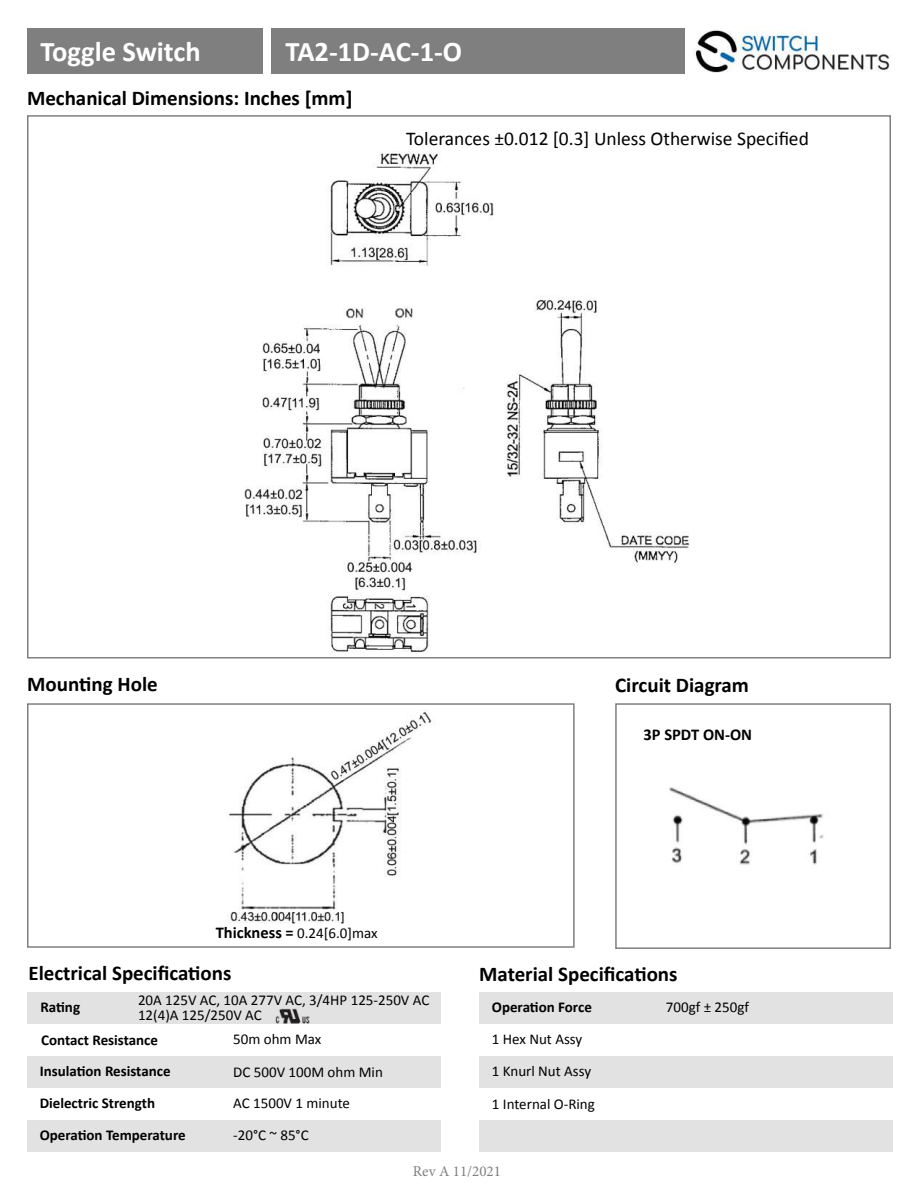
<style>
.page{position:relative;width:918px;height:1188px;background:#fff}
.page>*{position:absolute;margin:0;border:0;box-sizing:border-box;transform-origin:0 0}
.t1{font:700 28.5px "Calibri";color:#fff}
.t2{font:700 21px "Calibri";color:#000}
.t3{font:19.5px "Calibri";color:#000}
.t4{font:700 16.5px "Calibri";color:#000}
.t5{font:15px/15.9px "Calibri";color:#000}
.t6{font:700 15px/32.1px "Calibri";color:#000}
.t7{font:15px "Minion Pro";color:#7f7f7f}
.s1{font-weight:700;font-size:16.5px}
</style>
<div class="page">
<img style="left:695px;top:30px;width:196px;height:43px">
<div style="left:27px;top:29px;width:236px;height:45px;background:#7f7f7f"></div>
<img style="left:228px;top:709px;width:204px;height:215px">
<div style="left:27px;top:703px;width:548px;height:245px;border:2px solid #7f7f7f"></div>
<img style="left:244px;top:151px;width:445px;height:501px">
<img style="left:669px;top:787px;width:155px;height:78px">
<div style="left:615px;top:703px;width:276px;height:246px;border:2px solid #7f7f7f"></div>
<div style="left:27px;top:992px;width:414px;height:31px;background:#e2e2e2"></div>
<div style="left:479px;top:992px;width:414px;height:31px;background:#e2e2e2"></div>
<div style="left:27px;top:1056px;width:414px;height:32px;background:#e2e2e2"></div>
<div style="left:27px;top:1120px;width:414px;height:32px;background:#e2e2e2"></div>
<div style="left:479px;top:1056px;width:414px;height:32px;background:#e2e2e2"></div>
<div style="left:479px;top:1120px;width:414px;height:32px;background:#e2e2e2"></div>
<div style="left:271px;top:28px;width:414px;height:46px;background:#7f7f7f"></div>
<img style="left:275px;top:1008px;width:35px;height:15px">
<h1 class="t1" style="left:40px;top:31px;width:162px">Toggle Switch</h1>
<h1 class="t1" style="left:286px;top:41px;width:178px">TA2-1D-AC-1-O</h1>
<h2 class="t2" style="left:27px;top:91px;width:327px">Mechanical Dimensions: Inches [mm]</h2>
<h3 class="t3" style="left:406px;top:126px;width:404px">Tolerances ±0.012 [0.3] Unless Otherwise Speci昀椀ed</h3>
<h2 class="t2" style="left:27px;top:669px;width:132px">Moun琀椀ng Hole</h2>
<h2 class="t2" style="left:615px;top:671px;width:135px">Circuit Diagram</h2>
<p class="t5" style="left:216px;top:926px;width:163px"><span class="s1">Thickness =</span> 0.24[6.0]max</p>
<p class="t4" style="left:644px;top:728px;width:110px">3P SPDT ON-ON</p>
<h2 class="t2" style="left:28px;top:958px;width:205px">Electrical Speci昀椀ca琀椀ons</h2>
<h2 class="t2" style="left:479px;top:959px;width:200px">Material Speci昀椀ca琀椀ons</h2>
<p class="t5" style="left:138px;top:993px;width:293px">20A 125V AC, 10A 277V AC, 3/4HP 125-250V AC<br>12(4)A 125/250V AC</p>
<p class="t6" style="left:41px;top:990px;width:119px;line-height:33px">Ra琀椀ng<br>Contact Resistance</p>
<p class="t5" style="left:233px;top:1032px;width:90px">50m ohm Max</p>
<p class="t6" style="left:492px;top:990px;width:101px">Opera琀椀on Force</p>
<p class="t5" style="left:492px;top:1032px;width:92px">1 Hex Nut Assy</p>
<p class="t6" style="left:40px;top:1055px;width:148px">Insula琀椀on Resistance<br>Dielectric Strength<br>Opera琀椀on Temperature</p>
<p class="t5" style="left:233px;top:1065px;width:151px">DC 500V 100M ohm Min</p>
<p class="t5" style="left:233px;top:1088px;width:118px;line-height:32px">AC 1500V 1 minute -20°C ~ 85°C</p>
<p class="t5" style="left:492px;top:1064px;width:101px">1 Knurl Nut Assy</p>
<p class="t5" style="left:492px;top:1097px;width:105px">1 Internal O-Ring</p>
<p class="t7" style="left:413px;top:1162px;width:90px">Rev A 11/2021</p>
<p class="t5" style="left:666px;top:1000px;width:85px">700gf ± 250gf</p>
</div>
